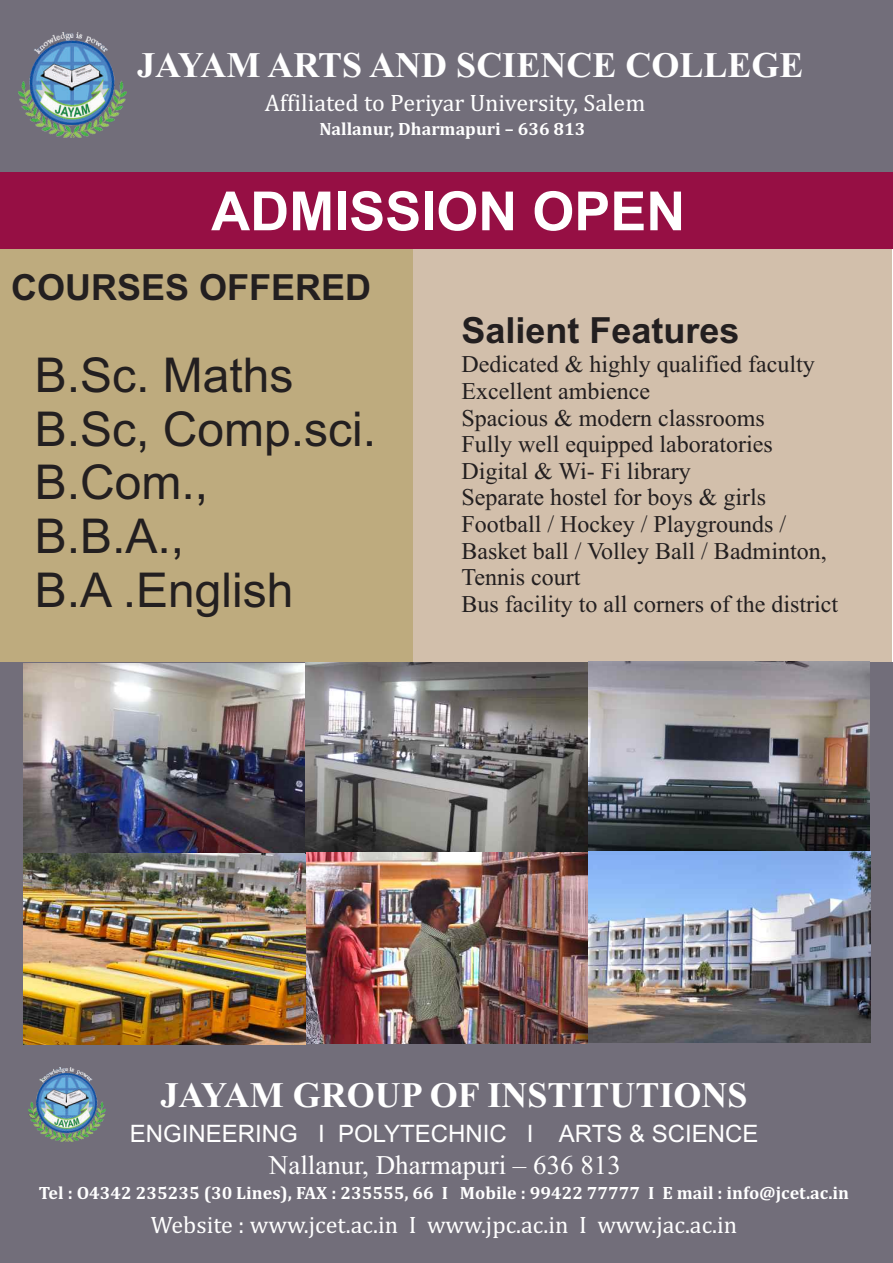
<style>
.page{position:relative;width:893px;height:1263px;background:#fff}
.page>*{position:absolute;margin:0;border:0;box-sizing:border-box;transform-origin:0 0}
.t1{font:700 54px "Arial";color:#fff}
.t2{font:48px/53.6px "Arial";color:#231f20}
.t3{font:700 36px "Times New Roman";color:#fff}
.t4{font:700 36px "Arial";color:#231f20}
.t5{font:27px "Times New Roman";color:#fff}
.t6{font:24px/26.5px "Times New Roman";color:#231f20}
.t7{font:24px "Cambria";color:#fff}
.t8{font:24px "Arial";color:#fff}
.t9{font:700 18px "Cambria";color:#fff}
</style>
<div class="page">
<div style="left:0;top:249px;width:413px;height:414px;background:#beab7e"></div>
<div style="left:413px;top:173px;width:479px;height:488px;background:#d2bfab"></div>
<div style="left:0;top:663px;width:892px;height:600px;background:#726e7a"></div>
<div style="left:0;top:0;width:893px;height:173px;background:#726e7a"></div>
<img style="left:24px;top:663px;width:563px;height:189px">
<img style="left:24px;top:852px;width:564px;height:193px">
<img style="left:588px;top:661px;width:282px;height:192px">
<img style="left:589px;top:851px;width:281px;height:191px">
<img style="left:19px;top:33px;width:108px;height:104px">
<img style="left:29px;top:1067px;width:77px;height:74px">
<div style="left:0;top:173px;width:893px;height:76px;background:#960f44"></div>
<h3 class="t3" style="left:137px;top:52px;width:668px">JAYAM ARTS AND SCIENCE COLLEGE</h3>
<p class="t7" style="left:265px;top:93px;width:382px">Affiliated to Periyar University, Salem</p>
<p class="t9" style="left:319px;top:121px;width:268px">Nallanur, Dharmapuri – 636 813</p>
<h1 class="t1" style="left:211px;top:191px;width:476px">ADMISSION OPEN</h1>
<h3 class="t4" style="left:11px;top:274px;width:362px">COURSES OFFERED</h3>
<h2 class="t2" style="left:35px;top:353px;width:343px">B.Sc. Maths<br>B.Sc, Comp.sci.<br>B.Com.,<br>B.B.A.,<br>B.A .English</h2>
<h3 class="t4" style="left:461px;top:317px;width:280px">Salient Features</h3>
<p class="t6" style="left:461px;top:353px;width:378px">Dedicated &amp; highly qualified faculty<br>Excellent ambience<br>Spacious &amp; modern classrooms<br>Fully well equipped laboratories<br>Digital &amp; Wi- Fi library<br>Separate hostel for boys &amp; girls<br>Football / Hockey / Playgrounds /<br>Basket ball / Volley Ball / Badminton,<br>Tennis court<br>Bus facility to all corners of the district</p>
<h3 class="t3" style="left:160px;top:1083px;width:589px">JAYAM GROUP OF INSTITUTIONS</h3>
<p class="t8" style="left:130px;top:1124px;width:630px">ENGINEERING I POLYTECHNIC I ARTS &amp; SCIENCE</p>
<p class="t5" style="left:269px;top:1155px;width:354px">Nallanur, Dharmapuri – 636 813</p>
<p class="t9" style="left:39px;top:1185px;width:812px">Tel : O4342 235235 (30 Lines), FAX : 235555, 66 I Mobile : 99422 77777 I E mail : info@jcet.ac.in</p>
<p class="t7" style="left:151px;top:1214px;width:588px">Website : www.jcet.ac.in I www.jpc.ac.in I www.jac.ac.in</p>
</div>
